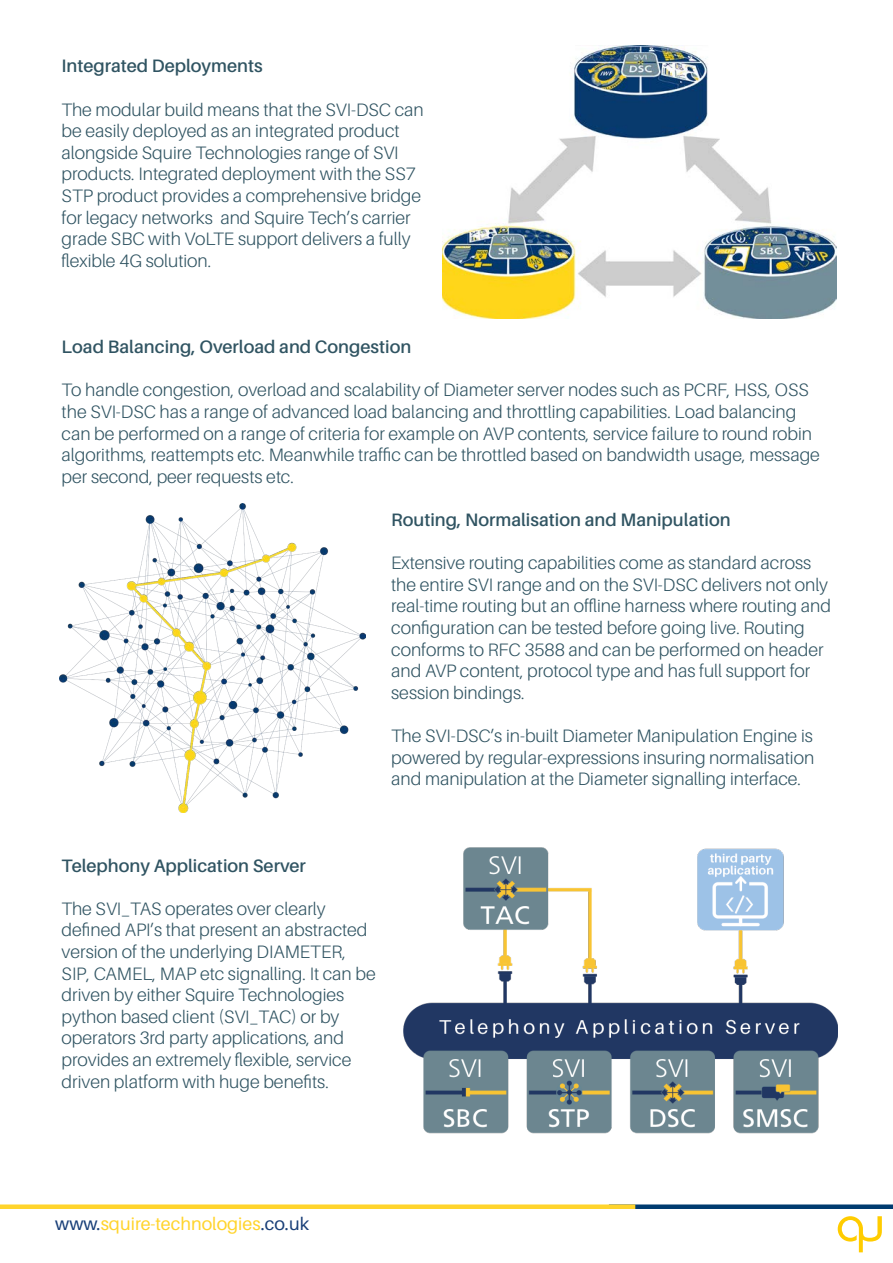
<style>
.page{position:relative;width:893px;height:1263px;background:#fff}
.page>*{position:absolute;margin:0;border:0;box-sizing:border-box;transform-origin:0 0}
.t1{font:300 18px/21.6px "Aileron";color:#305462}
.t2{font:600 18px "Aileron";color:#305462}
.t3{font:18px "Aileron";color:#ffd42c}
.s1{color:#193f78}
</style>
<div class="page">
<div style="left:609px;top:1204px;width:284px;height:5px;background:#003b70"></div>
<div style="left:0;top:1204px;width:635px;height:5px;background:#ffd42c"></div>
<svg style="left:838px;top:1216px;width:44px;height:36px"></svg>
<img style="left:60px;top:504px;width:306px;height:308px">
<img style="left:443px;top:45px;width:393px;height:274px">
<img style="left:403px;top:847px;width:435px;height:287px">
<p class="t2" style="left:62px;top:56px;width:203px">Integrated Deployments</p>
<p class="t1" style="left:62px;top:99px;width:364px">The modular build means that the SVI-DSC can be easily deployed as an integrated product alongside Squire Technologies range of SVI products. Integrated deployment with the SS7<br>STP product provides a comprehensive bridge for legacy networks and Squire Tech’s carrier grade SBC with VoLTE support delivers a fully flexible 4G solution.</p>
<p class="t2" style="left:62px;top:337px;width:351px">Load Balancing, Overload and Congestion</p>
<p class="t1" style="left:62px;top:379px;width:760px">To handle congestion, overload and scalability of Diameter server nodes such as PCRF, HSS, OSS the SVI-DSC has a range of advanced load balancing and throttling capabilities. Load balancing can be performed on a range of criteria for example on AVP contents, service failure to round robin algorithms, reattempts etc. Meanwhile traffic can be throttled based on bandwidth usage, message per second, peer requests etc.</p>
<p class="t2" style="left:391px;top:510px;width:341px">Routing, Normalisation and Manipulation</p>
<p class="t1" style="left:391px;top:552px;width:441px">Extensive routing capabilities come as standard across the entire SVI range and on the SVI-DSC delivers not only real-time routing but an offline harness where routing and configuration can be tested before going live. Routing conforms to RFC 3588 and can be performed on header and AVP content, protocol type and has full support for session bindings.</p>
<p class="t1" style="left:391px;top:725px;width:425px;text-align:justify">The SVI-DSC’s in-built Diameter Manipulation Engine is powered by regular-expressions insuring normalisation and manipulation at the Diameter signalling interface.</p>
<p class="t2" style="left:62px;top:855px;width:246px">Telephony Application Server</p>
<p class="t1" style="left:62px;top:898px;width:265px">The SVI_TAS operates over clearly</p>
<p class="t1" style="left:62px;top:919px;width:307px">defined API’s that present an abstracted</p>
<p class="t1" style="left:62px;top:941px;width:286px">version of the underlying DIAMETER,</p>
<p class="t1" style="left:62px;top:963px;width:316px">SIP, CAMEL, MAP etc signalling. It can be</p>
<p class="t1" style="left:62px;top:984px;width:284px">driven by either Squire Technologies</p>
<p class="t1" style="left:62px;top:1006px;width:279px">python based client (SVI_TAC) or by</p>
<p class="t1" style="left:62px;top:1027px;width:284px">operators 3rd party applications, and</p>
<p class="t1" style="left:62px;top:1049px;width:291px">provides an extremely flexible, service</p>
<p class="t1" style="left:62px;top:1071px;width:269px">driven platform with huge benefits.</p>
<p class="t3" style="left:55px;top:1214px;width:255px"><span class="s1">www.</span>squire-technologies<span class="s1">.co.uk</span></p>
</div>
